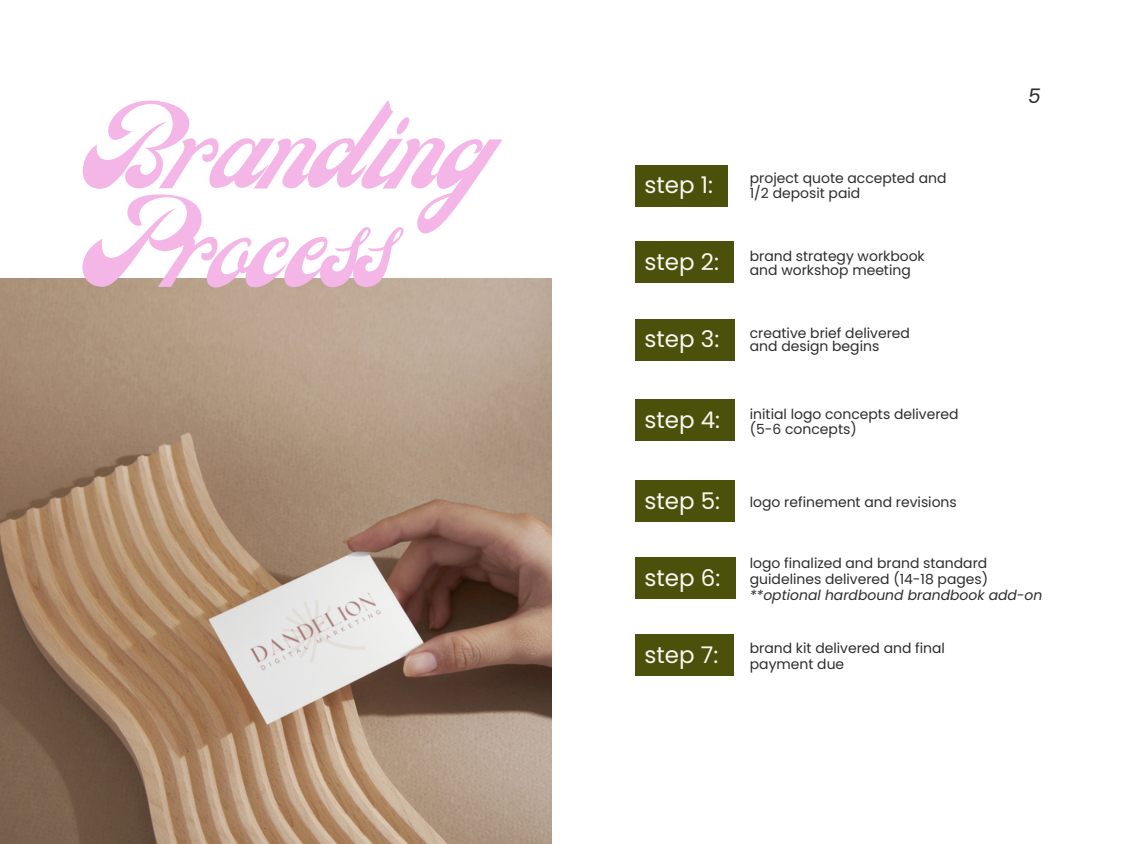
<style>
.page{position:relative;width:1125px;height:844px;background:#fff}
.page>*{position:absolute;margin:0;border:0;box-sizing:border-box;transform-origin:0 0}
.t1{font:95px "Carlsonscript";letter-spacing:-.055em;color:#f4b5e7}
.t2{font:22.95px "Poppins";color:#faf7f2}
.t3{font:italic 20px "Poppins";color:#2e2c2c}
.t4{font:13.95px/15.5px "Poppins";color:#2e2c2c}
.t5{font:italic 13.95px "Poppins";color:#2e2c2c}
</style>
<div class="page">
<img style="left:0;top:278px;width:551px;height:566px">
<div style="left:635px;top:242px;width:99px;height:41px;background:#4b510b"></div>
<div style="left:635px;top:319px;width:99px;height:41px;background:#4b510b"></div>
<div style="left:635px;top:400px;width:100px;height:41px;background:#4b510b"></div>
<div style="left:635px;top:480px;width:100px;height:42px;background:#4b510b"></div>
<div style="left:635px;top:557px;width:100px;height:42px;background:#4b510b"></div>
<div style="left:635px;top:165px;width:93px;height:41px;background:#4b510b"></div>
<div style="left:635px;top:634px;width:98px;height:41px;background:#4b510b"></div>
<p class="t1" style="left:84px;top:98px;width:400px">Branding</p>
<p class="t1" style="left:84px;top:197px;width:310px">Process</p>
<p class="t2" style="left:645px;top:169px;width:70px">step 1:</p>
<p class="t4" style="left:750px;top:171px;width:198px;line-height:14.7px">project quote accepted and<br>1/2 deposit paid</p>
<p class="t2" style="left:645px;top:246px;width:76px">step 2:</p>
<p class="t4" style="left:750px;top:248px;width:176px">brand strategy workbook</p>
<p class="t4" style="left:750px;top:262px;width:163px">and workshop meeting</p>
<p class="t2" style="left:645px;top:323px;width:76px">step 3:</p>
<p class="t4" style="left:750px;top:325px;width:162px">creative brief delivered</p>
<p class="t4" style="left:750px;top:339px;width:131px">and design begins</p>
<p class="t2" style="left:645px;top:404px;width:77px">step 4:</p>
<p class="t4" style="left:750px;top:406px;width:210px">initial logo concepts delivered (5-6 concepts)</p>
<p class="t2" style="left:645px;top:485px;width:77px">step 5:</p>
<p class="t4" style="left:750px;top:494px;width:208px">logo refinement and revisions</p>
<p class="t3" style="left:1028px;top:82px;width:14px">5</p>
<p class="t2" style="left:645px;top:562px;width:77px">step 6:</p>
<p class="t4" style="left:750px;top:555px;width:240px;line-height:15.8px">logo finalized and brand standard guidelines delivered (14-18 pages)</p>
<p class="t5" style="left:750px;top:585px;width:294px">**optional hardbound brandbook add-on</p>
<p class="t2" style="left:645px;top:638px;width:75px">step 7:</p>
<p class="t4" style="left:750px;top:640px;width:197px">brand kit delivered and final payment due</p>
</div>
